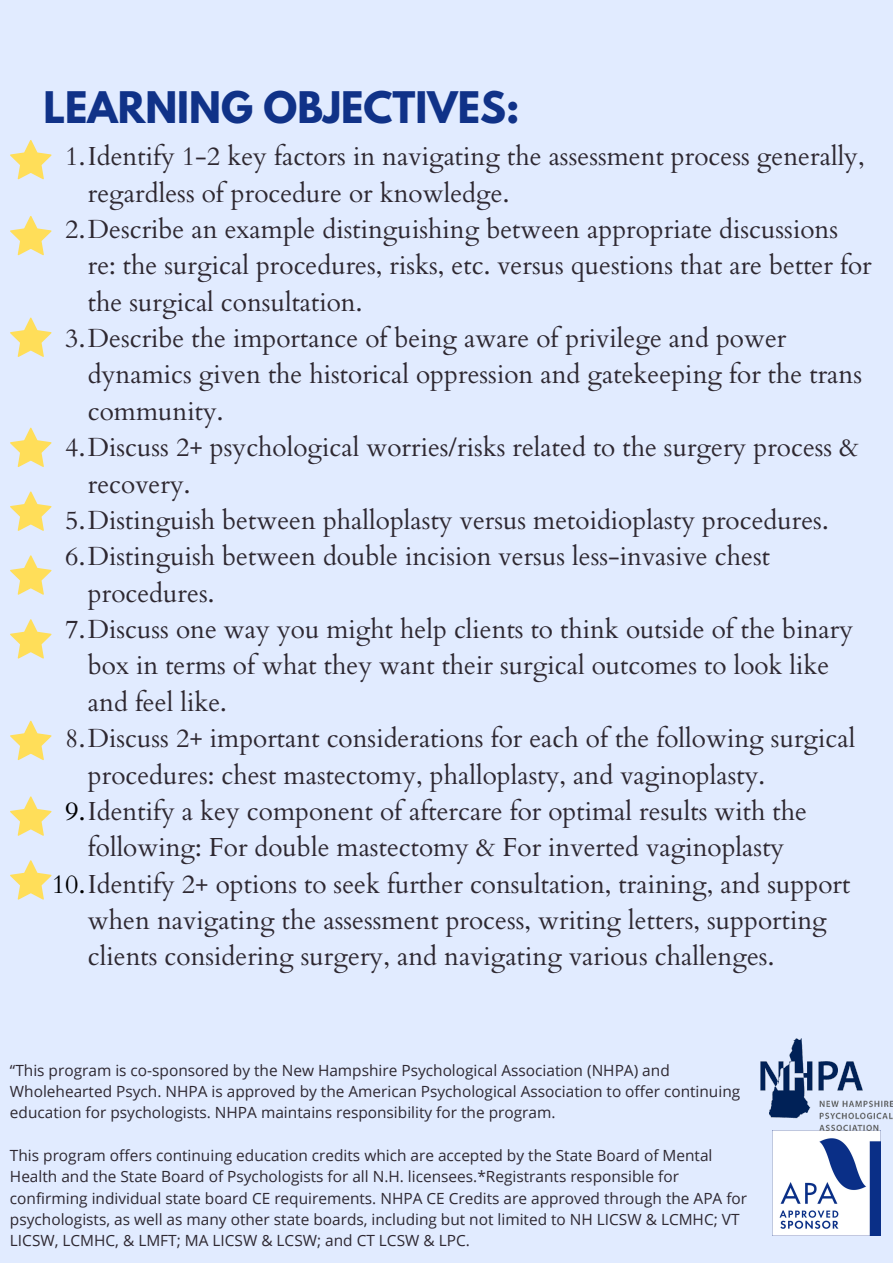
<style>
.page{position:relative;width:893px;height:1263px;background:#e1ebff}
.page>*{position:absolute;margin:0;border:0;box-sizing:border-box;transform-origin:0 0}
.t1{font:700 38.55px "League Spartan";color:#103288}
.t2{font:26.17px "Cardo";color:#2e2831}
.t3{font:15.45px/21.3px "Open Sans";color:#2e2831}
.s1{color:#000}
</style>
<div class="page">
<svg style="left:10px;top:216px;width:42px;height:39px"></svg>
<svg style="left:10px;top:318px;width:42px;height:39px"></svg>
<svg style="left:10px;top:428px;width:42px;height:39px"></svg>
<svg style="left:10px;top:555px;width:42px;height:40px"></svg>
<svg style="left:10px;top:619px;width:42px;height:39px"></svg>
<svg style="left:10px;top:796px;width:42px;height:40px"></svg>
<svg style="left:10px;top:721px;width:42px;height:39px"></svg>
<svg style="left:10px;top:140px;width:42px;height:39px"></svg>
<svg style="left:10px;top:491px;width:42px;height:40px"></svg>
<img style="left:773px;top:1131px;width:108px;height:105px">
<img style="left:760px;top:1038px;width:133px;height:92px">
<svg style="left:10px;top:860px;width:42px;height:40px"></svg>
<h1 class="t1" style="left:43px;top:88px;width:477px">LEARNING OBJECTIVES:</h1>
<p class="t2" style="left:65px;top:139px;width:801px">1.Identify 1-2 key factors in navigating the assessment process generally,</p>
<p class="t2" style="left:88px;top:176px;width:423px">regardless of procedure or knowledge.</p>
<p class="t2" style="left:65px;top:212px;width:774px">2.Describe an example distinguishing between appropriate discussions</p>
<p class="t2" style="left:88px;top:248px;width:785px">re: the surgical procedures, risks, etc. versus questions that are better for</p>
<p class="t2" style="left:88px;top:285px;width:276px">the surgical consultation.</p>
<p class="t2" style="left:65px;top:321px;width:722px">3.Describe the importance of being aware of privilege and power</p>
<p class="t2" style="left:88px;top:357px;width:775px">dynamics given the historical oppression and gatekeeping for the trans</p>
<p class="t2" style="left:88px;top:394px;width:137px">community.</p>
<p class="t2" style="left:65px;top:430px;width:795px">4.Discuss 2+ psychological worries/risks related to the surgery process &amp;</p>
<p class="t2" style="left:88px;top:467px;width:104px">recovery.</p>
<p class="t2" style="left:65px;top:503px;width:765px">5.Distinguish between phalloplasty versus metoidioplasty procedures.</p>
<p class="t2" style="left:65px;top:539px;width:706px">6.Distinguish between double incision versus less-invasive chest</p>
<p class="t2" style="left:88px;top:576px;width:128px">procedures.</p>
<p class="t2" style="left:65px;top:612px;width:789px">7.Discuss one way you might help clients to think outside of the binary</p>
<p class="t2" style="left:88px;top:648px;width:743px">box in terms of what they want their surgical outcomes to look like</p>
<p class="t2" style="left:88px;top:685px;width:140px">and feel like.</p>
<p class="t2" style="left:65px;top:721px;width:791px">8.Discuss 2+ important considerations for each of the following surgical</p>
<p class="t2" style="left:88px;top:757px;width:679px">procedures: chest mastectomy, phalloplasty, and vaginoplasty.</p>
<p class="t2" style="left:65px;top:794px;width:743px"><span class="s1">9.</span>Identify a key component of aftercare for optimal results with the</p>
<p class="t2" style="left:88px;top:830px;width:698px">following: For double mastectomy &amp; For inverted vaginoplasty</p>
<p class="t2" style="left:52px;top:867px;width:800px"><span class="s1">10.</span>Identify 2+ options to seek further consultation, training, and support</p>
<p class="t2" style="left:88px;top:903px;width:740px">when navigating the assessment process, writing letters, supporting</p>
<p class="t2" style="left:88px;top:939px;width:688px">clients considering surgery, and navigating various challenges.</p>
<p class="t3" style="left:10px;top:1059px;width:732px">“This program is co-sponsored by the New Hampshire Psychological Association (NHPA) and<br>Wholehearted Psych. NHPA is approved by the American Psychological Association to offer continuing education for psychologists. NHPA maintains responsibility for the program.</p>
<p class="t3" style="left:10px;top:1144px;width:739px">This program offers continuing education credits which are accepted by the State Board of Mental Health and the State Board of Psychologists for all N.H. licensees.*Registrants responsible for confirming individual state board CE requirements. NHPA CE Credits are approved through the APA for psychologists, as well as many other state boards, including but not limited to NH LICSW &amp; LCMHC; VT LICSW, LCMHC, &amp; LMFT; MA LICSW &amp; LCSW; and CT LCSW &amp; LPC.</p>
</div>
